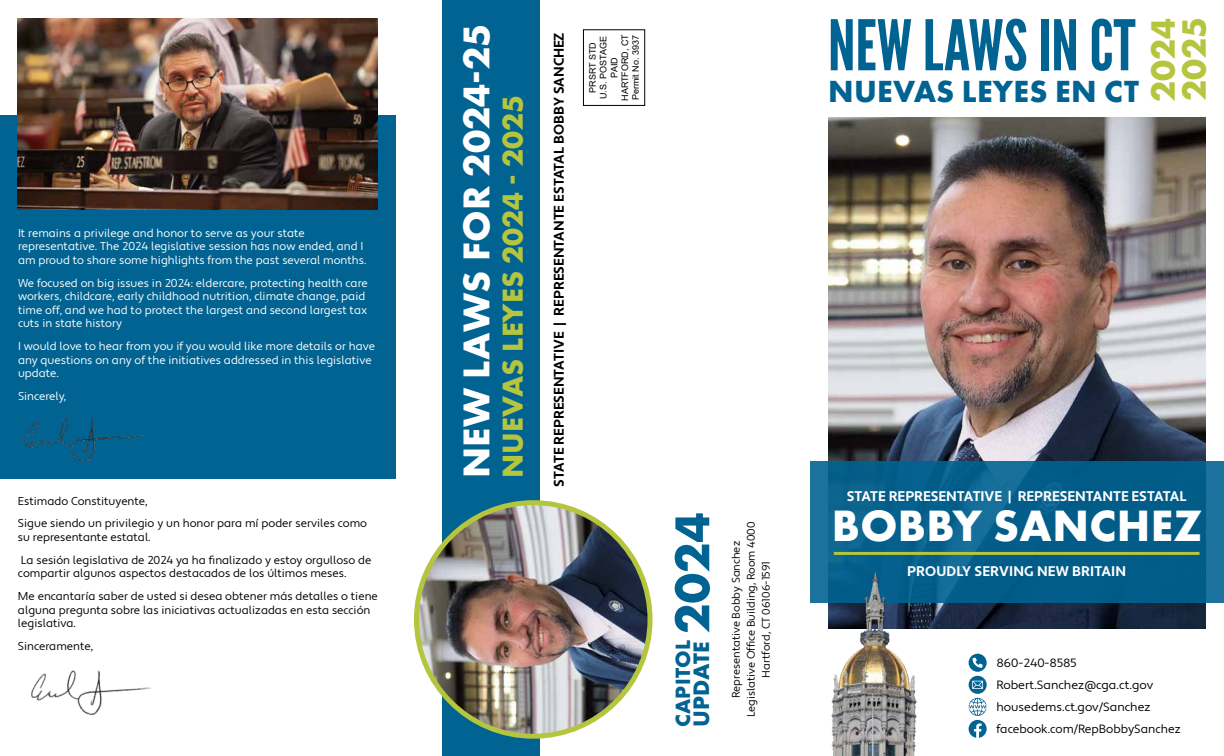
<style>
.page{position:relative;width:1224px;height:756px;background:#fff}
.page>*{position:absolute;margin:0;border:0;box-sizing:border-box;transform-origin:0 0}
.t1{font:69.6px "League Gothic";color:#006392}
.t2{font:700 45.5px "Futura PT";letter-spacing:.01em;color:#fff}
.t3{font:700 38.7px "Futura PT";letter-spacing:.01em;color:#fff}
.t4{font:700 35.1px/31px "Futura PT";color:#b5c53d}
.t5{font:700 31.7px "Futura PT";letter-spacing:.01em;color:#006392}
.t6{font:700 30px "Futura PT";color:#b5c53d}
.t7{font:700 23.3px "Futura PT";letter-spacing:.01em;color:#006392}
.t8{font:700 21.5px "Futura PT";letter-spacing:.01em;color:#006392}
.t9{font:700 14px "Apertura";color:#fff}
.t10{font:700 14px "Apertura";color:#000}
.t11{font:12px/22px "Apertura";color:#000}
.t12{font:11.4px/13.5px "Apertura";color:#fff}
.t13{font:11.4px/22.9px "Apertura";color:#000}
.t14{font:11px/15px "Apertura";color:#000;text-align:center}
.t15{font:9px/10.8px "Arial";color:#000;text-align:center}
.s1{font-size:50.8px}
</style>
<div class="page">
<img style="left:828px;top:118px;width:378px;height:510px">
<div style="left:583px;top:30px;width:62px;height:76px;border:1px solid #000"></div>
<div style="left:969px;top:720px;width:18px;height:18px;background:#006392;border-radius:50%"></div>
<svg style="left:974px;top:723px;width:8px;height:15px"></svg>
<svg style="left:969px;top:676px;width:18px;height:18px"></svg>
<svg style="left:972px;top:681px;width:11px;height:8px"></svg>
<div style="left:969px;top:654px;width:18px;height:18px;background:#006392;border-radius:50%"></div>
<svg style="left:973px;top:658px;width:10px;height:10px"></svg>
<svg style="left:969px;top:698px;width:18px;height:18px"></svg>
<svg style="left:969px;top:699px;width:18px;height:16px"></svg>
<div style="left:442px;top:0;width:98px;height:756px;background:#006392"></div>
<div style="left:0;top:115px;width:396px;height:363px;background:#006392"></div>
<img style="left:18px;top:18px;width:360px;height:191px">
<img style="left:416px;top:503px;width:234px;height:233px;border-radius:117px">
<div style="left:414px;top:500px;width:239px;height:239px;border:5px solid #b5c53d;border-radius:50%"></div>
<svg style="left:810px;top:462px;width:414px;height:141px;background:#07618d"></svg>
<hr style="left:834px;top:552px;width:366px;height:3px;background:#b5c53d">
<img style="left:828px;top:568px;width:91px;height:188px">
<img style="left:24px;top:418px;width:120px;height:44px">
<img style="left:31px;top:671px;width:120px;height:43px">
<p class="t12" style="left:18px;top:227px;width:350px">It remains a privilege and honor to serve as your state representative. The 2024 legislative session has now ended, and I am proud to share some highlights from the past several months.</p>
<p class="t12" style="left:18px;top:276px;width:351px">We focused on big issues in 2024: eldercare, protecting health care workers, childcare, early childhood nutrition, climate change, paid time off, and we had to protect the largest and second largest tax cuts in state history</p>
<p class="t12" style="left:18px;top:340px;width:359px">I would love to hear from you if you would like more details or have any questions on any of the initiatives addressed in this legislative update.</p>
<p class="t12" style="left:18px;top:390px;width:50px">Sincerely,</p>
<p class="t13" style="left:18px;top:490px;width:351px">Estimado Constituyente,<br>Sigue siendo un privilegio y un honor para mí poder serviles como</p>
<p class="t13" style="left:18px;top:526px;width:355px">su representante estatal.<br>La sesión legislativa de 2024 ya ha finalizado y estoy orgulloso de</p>
<p class="t13" style="left:18px;top:562px;width:361px">compartir algunos aspectos destacados de los últimos meses.<br>Me encantaría saber de usted si desea obtener más detalles o tiene</p>
<p class="t13" style="left:18px;top:603px;width:354px;line-height:13.5px">alguna pregunta sobre las iniciativas actualizadas en esta sección legislativa.</p>
<p class="t13" style="left:18px;top:635px;width:77px">Sinceramente,</p>
<h3 class="t3" style="left:452px;top:478px;width:456px;rotate:-90deg">NEW LAWS FOR 2024-25</h3>
<p class="t10" style="left:551px;top:487px;width:456px;rotate:-90deg">STATE REPRESENTATIVE | REPRESENTANTE ESTATAL BOBBY SANCHEZ</p>
<h3 class="t6" style="left:493px;top:478px;width:385px;rotate:-90deg">NUEVAS LEYES 2024 - 2025</h3>
<p class="t15" style="left:587px;top:101px;width:68px;rotate:-90deg">PRSRT STD<br>U.S. POSTAGE<br>PAID<br>HARTFORD, CT<br>Permit No. 3937</p>
<h3 class="t7" style="left:686px;top:727px;width:216px;rotate:-90deg">UPDATE <span class="s1">2024</span></h3>
<p class="t14" style="left:729px;top:717px;width:197px;rotate:-90deg">Representative Bobby Sanchez<br>Legislative Office Building, Room 4000<br>Hartford, CT 06106-1591</p>
<h3 class="t8" style="left:669px;top:727px;width:88px;rotate:-90deg">CAPITOL</h3>
<h1 class="t1" style="left:828px;top:4px;width:309px">NEW LAWS IN CT</h1>
<h3 class="t4" style="left:1147px;top:102px;width:87px;rotate:-90deg">2024<br>2025</h3>
<h3 class="t5" style="left:828px;top:71px;width:312px">NUEVAS LEYES EN CT</h3>
<p class="t9" style="left:847px;top:488px;width:341px">STATE REPRESENTATIVE | REPRESENTANTE ESTATAL</p>
<h2 class="t2" style="left:832px;top:497px;width:372px">BOBBY SANCHEZ</h2>
<p class="t9" style="left:907px;top:563px;width:221px">PROUDLY SERVING NEW BRITAIN</p>
<p class="t11" style="left:996px;top:653px;width:186px">860-240-8585<br>Robert.Sanchez@cga.ct.gov housedems.ct.gov/Sanchez facebook.com/RepBobbySanchez</p>
</div>
